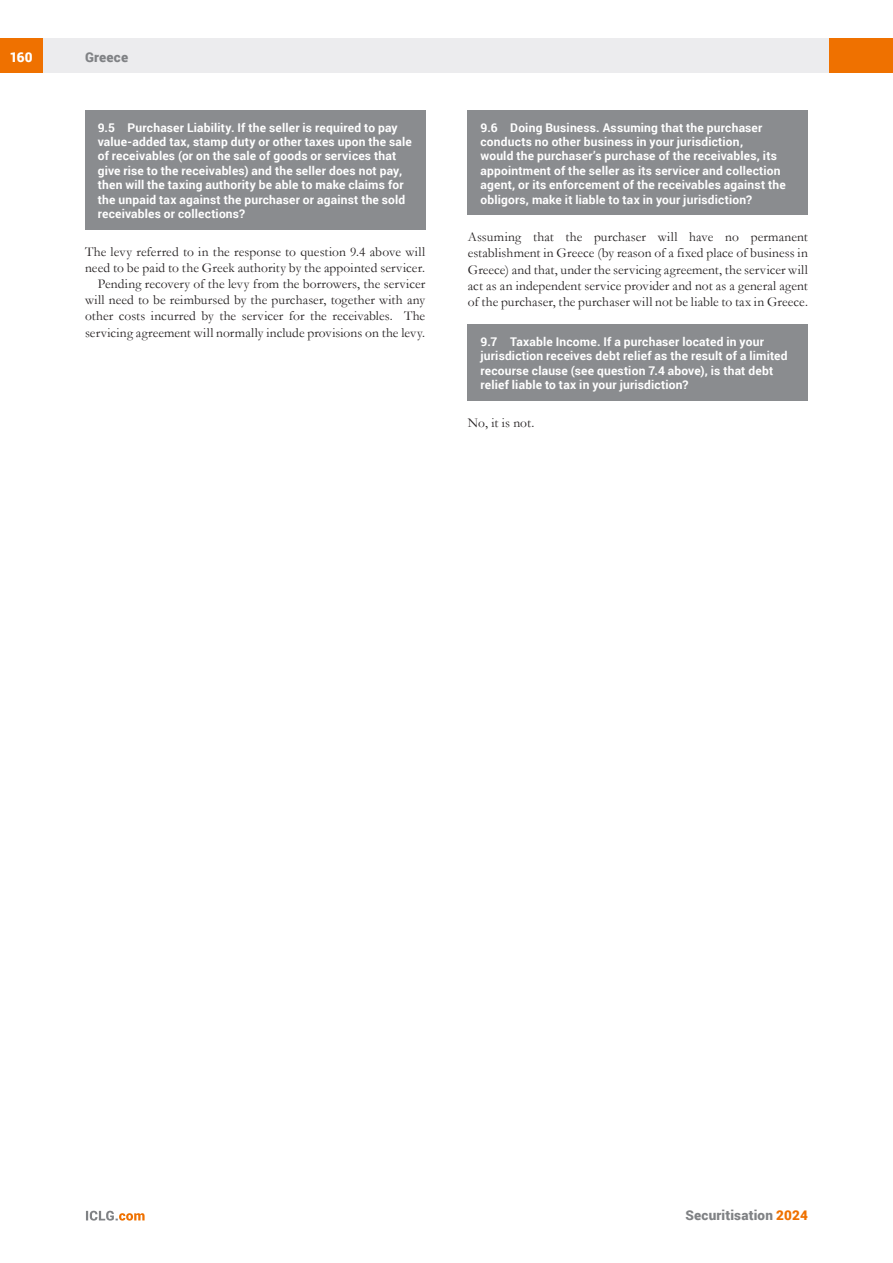
<style>
.page{position:relative;width:893px;height:1263px;background:#fff}
.page>*{position:absolute;margin:0;border:0;box-sizing:border-box;transform-origin:0 0}
.MS_Body_Text_-_First_Paragraph{font:13.5px/16.2px "Garamond";letter-spacing:.005em;color:#231f20;text-align:justify}
.MS_Body_Text_-_Second_Paragraph{font:13.5px/16.2px "Garamond";letter-spacing:.005em;color:#231f20;text-align:justify}
.t1{font:900 13.5px "Roboto";letter-spacing:.01em;color:#808285}
.t2{font:900 13.5px "Roboto";color:#fff}
.MS_-_Question{font:700 12px/14.4px "Roboto";letter-spacing:.015em;color:#fff}
.s1{color:#ef7100}
</style>
<div class="page">
<div style="left:43px;top:38px;width:786px;height:34px;background:#ececee"></div>
<div style="left:0;top:38px;width:43px;height:34px;background:#ef7100"></div>
<div style="left:829px;top:38px;width:64px;height:34px;background:#ef7100"></div>
<svg style="left:86px;top:1211px;width:59px;height:9px"></svg>
<div style="left:468px;top:111px;width:340px;height:104px;background:#8a8c8f"></div>
<div style="left:468px;top:325px;width:340px;height:76px;background:#8a8c8f"></div>
<div style="left:85px;top:111px;width:340px;height:119px;background:#8a8c8f"></div>
<p class="t2" style="left:10px;top:48px;width:25px">160</p>
<p class="t1" style="left:85px;top:48px;width:45px">Greece</p>
<p class="MS_-_Question" style="left:98px;top:120px;width:316px">9.5 Purchaser Liability. If the seller is required to pay value-added tax, stamp duty or other taxes upon the sale of receivables (or on the sale of goods or services that give rise to the receivables) and the seller does not pay, then will the taxing authority be able to make claims for the unpaid tax against the purchaser or against the sold receivables or collections?</p>
<p class="MS_Body_Text_-_First_Paragraph" style="left:85px;top:243px;width:342px">The levy referred to in the response to question 9.4 above will need to be paid to the Greek authority by the appointed servicer.</p>
<p class="MS_Body_Text_-_Second_Paragraph" style="left:85px;top:275px;width:342px;text-indent:13px">Pending recovery of the levy from the borrowers, the servicer will need to be reimbursed by the purchaser, together with any other costs incurred by the servicer for the receivables. The servicing agreement will normally include provisions on the levy.</p>
<p class="MS_-_Question" style="left:480px;top:120px;width:307px">9.6 Doing Business. Assuming that the purchaser conducts no other business in your jurisdiction,<br>would the purchaser’s purchase of the receivables, its appointment of the seller as its servicer and collection agent, or its enforcement of the receivables against the obligors, make it liable to tax in your jurisdiction?</p>
<p class="MS_Body_Text_-_First_Paragraph" style="left:468px;top:228px;width:342px">Assuming that the purchaser will have no permanent establishment in Greece (by reason of a fixed place of business in Greece) and that, under the servicing agreement, the servicer will act as an independent service provider and not as a general agent of the purchaser, the purchaser will not be liable to tax in Greece.</p>
<p class="MS_-_Question" style="left:480px;top:334px;width:309px">9.7 Taxable Income. If a purchaser located in your jurisdiction receives debt relief as the result of a limited recourse clause (see question 7.4 above), is that debt relief liable to tax in your jurisdiction?</p>
<p class="MS_Body_Text_-_First_Paragraph" style="left:468px;top:414px;width:68px">No, it is not.</p>
<p class="t1" style="left:685px;top:1206px;width:124px">Securitisation <span class="s1">2024</span></p>
</div>
